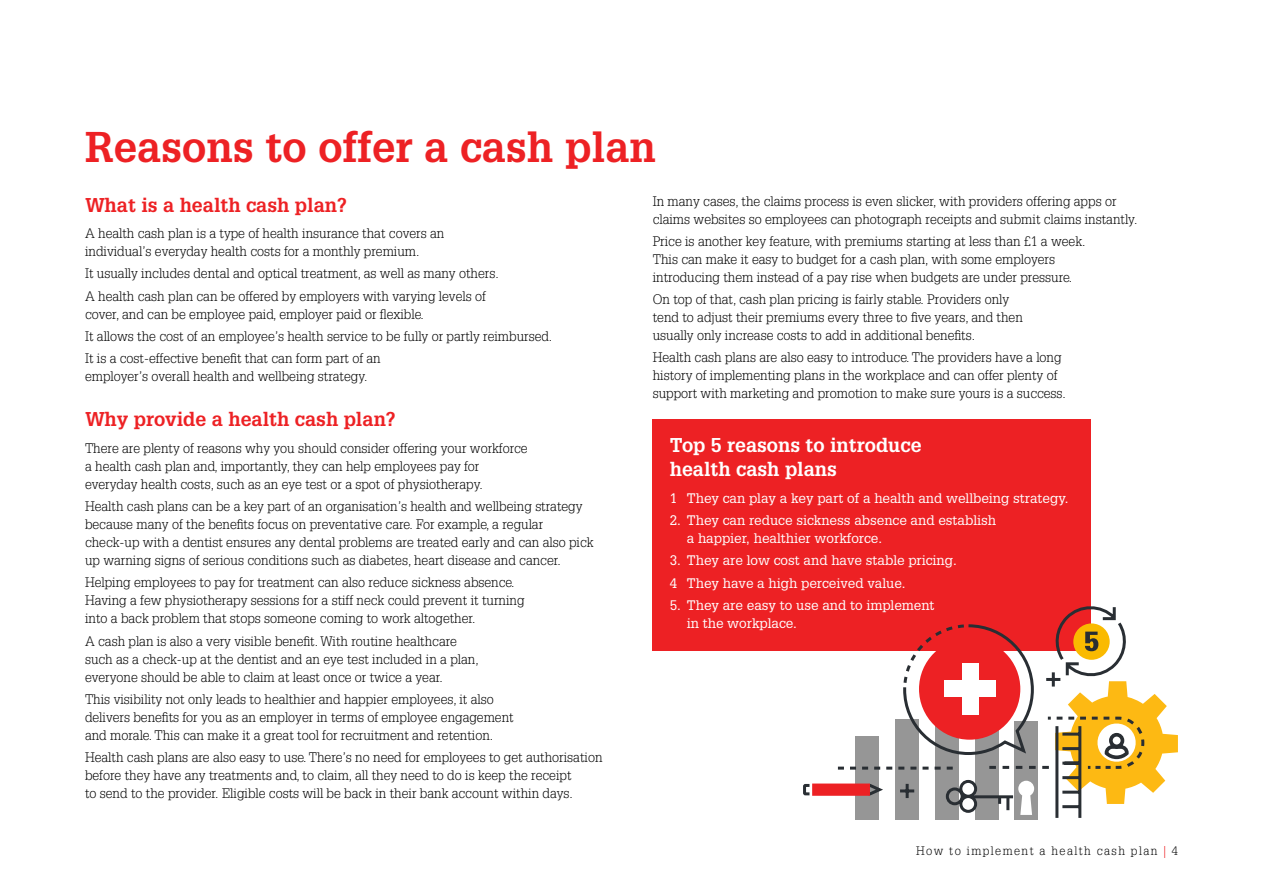
<style>
.page{position:relative;width:1263px;height:893px;background:#fff}
.page>*{position:absolute;margin:0;border:0;box-sizing:border-box;transform-origin:0 0}
.t1{font:700 42px "Glypha";color:#ed2124}
.t2{font:700 19.5px "Glypha";color:#ed2124}
.t3{font:700 19.5px/24px "Glypha";color:#fff}
.t4{font:300 13.5px/18px "Glypha";color:#000}
.t5{font:13.5px/18px "Glypha";color:#fff}
.t6{font:300 12px "Glypha";letter-spacing:.12em;color:#000}
.s1{color:#ed2124}
</style>
<div class="page">
<div style="left:653px;top:419px;width:438px;height:232px;background:#ed2124"></div>
<div style="left:856px;top:736px;width:23px;height:84px;background:#969696"></div>
<div style="left:895px;top:720px;width:24px;height:100px;background:#969696"></div>
<div style="left:935px;top:714px;width:23px;height:106px;background:#969696"></div>
<div style="left:975px;top:698px;width:23px;height:122px;background:#969696"></div>
<div style="left:1015px;top:721px;width:23px;height:99px;background:#969696"></div>
<hr style="left:1055px;top:726px;width:3px;height:92px;background:#292e33">
<hr style="left:1078px;top:726px;width:3px;height:92px;background:#292e33">
<svg style="left:803px;top:606px;width:375px;height:209px"></svg>
<div style="left:919px;top:638px;width:101px;height:102px;background:#ed2124;border-radius:50%"></div>
<div style="left:962px;top:663px;width:16px;height:51px;background:#fff"></div>
<div style="left:944px;top:680px;width:52px;height:17px;background:#fff"></div>
<h1 class="t1" style="left:85px;top:121px;width:572px">Reasons to offer a cash plan</h1>
<h2 class="t2" style="left:85px;top:192px;width:263px">What is a health cash plan?</h2>
<p class="t4" style="left:85px;top:225px;width:361px">A health cash plan is a type of health insurance that covers an individual’s everyday health costs for a monthly premium.</p>
<p class="t4" style="left:85px;top:263px;width:415px;line-height:22.2px">It usually includes dental and optical treatment, as well as many others.<br>A health cash plan can be offered by employers with varying levels of</p>
<p class="t4" style="left:85px;top:303px;width:469px;line-height:22.2px">cover, and can be employee paid, employer paid or flexible.<br>It allows the cost of an employee’s health service to be fully or partly reimbursed.<br>It is a cost-effective benefit that can form part of an</p>
<p class="t4" style="left:85px;top:368px;width:284px">employer’s overall health and wellbeing strategy.</p>
<h2 class="t2" style="left:85px;top:407px;width:312px">Why provide a health cash plan?</h2>
<p class="t4" style="left:85px;top:439px;width:444px">There are plenty of reasons why you should consider offering your workforce a health cash plan and, importantly, they can help employees pay for everyday health costs, such as an eye test or a spot of physiotherapy.</p>
<p class="t4" style="left:85px;top:498px;width:510px">Health cash plans can be a key part of an organisation’s health and wellbeing strategy because many of the benefits focus on preventative care. For example, a regular check-up with a dentist ensures any dental problems are treated early and can also pick up warning signs of serious conditions such as diabetes, heart disease and cancer.</p>
<p class="t4" style="left:85px;top:574px;width:441px">Helping employees to pay for treatment can also reduce sickness absence.<br>Having a few physiotherapy sessions for a stiff neck could prevent it turning into a back problem that stops someone coming to work altogether.</p>
<p class="t4" style="left:85px;top:632px;width:395px">A cash plan is also a very visible benefit. With routine healthcare such as a check-up at the dentist and an eye test included in a plan, everyone should be able to claim at least once or twice a year.</p>
<p class="t4" style="left:85px;top:690px;width:430px">This visibility not only leads to healthier and happier employees, it also delivers benefits for you as an employer in terms of employee engagement and morale. This can make it a great tool for recruitment and retention.</p>
<p class="t4" style="left:85px;top:749px;width:519px">Health cash plans are also easy to use. There’s no need for employees to get authorisation before they have any treatments and, to claim, all they need to do is keep the receipt<br>to send to the provider. Eligible costs will be back in their bank account within days.</p>
<p class="t4" style="left:653px;top:192px;width:486px">In many cases, the claims process is even slicker, with providers offering apps or claims websites so employees can photograph receipts and submit claims instantly.</p>
<p class="t4" style="left:653px;top:232px;width:434px">Price is another key feature, with premiums starting at less than £1 a week.<br>This can make it easy to budget for a cash plan, with some employers introducing them instead of a pay rise when budgets are under pressure.</p>
<p class="t4" style="left:653px;top:291px;width:372px">On top of that, cash plan pricing is fairly stable. Providers only tend to adjust their premiums every three to five years, and then usually only increase costs to add in additional benefits.</p>
<p class="t4" style="left:653px;top:349px;width:415px">Health cash plans are also easy to introduce. The providers have a long history of implementing plans in the workplace and can offer plenty of support with marketing and promotion to make sure yours is a success.</p>
<h2 class="t3" style="left:670px;top:433px;width:253px">Top 5 reasons to introduce health cash plans</h2>
<p class="t5" style="left:670px;top:489px;width:400px">1 They can play a key part of a health and wellbeing strategy.</p>
<p class="t5" style="left:687px;top:511px;width:311px;text-indent:-17px">2. They can reduce sickness absence and establish a happier, healthier workforce.</p>
<p class="t5" style="left:670px;top:549px;width:289px;line-height:22.2px">3. They are low cost and have stable pricing.<br>4 They have a high perceived value.</p>
<p class="t5" style="left:687px;top:596px;width:249px;text-indent:-17px">5. They are easy to use and to implement in the workplace.</p>
<p class="t6" style="left:916px;top:844px;width:263px">How to implement a health cash plan <span class="s1">|</span> 4</p>
</div>
